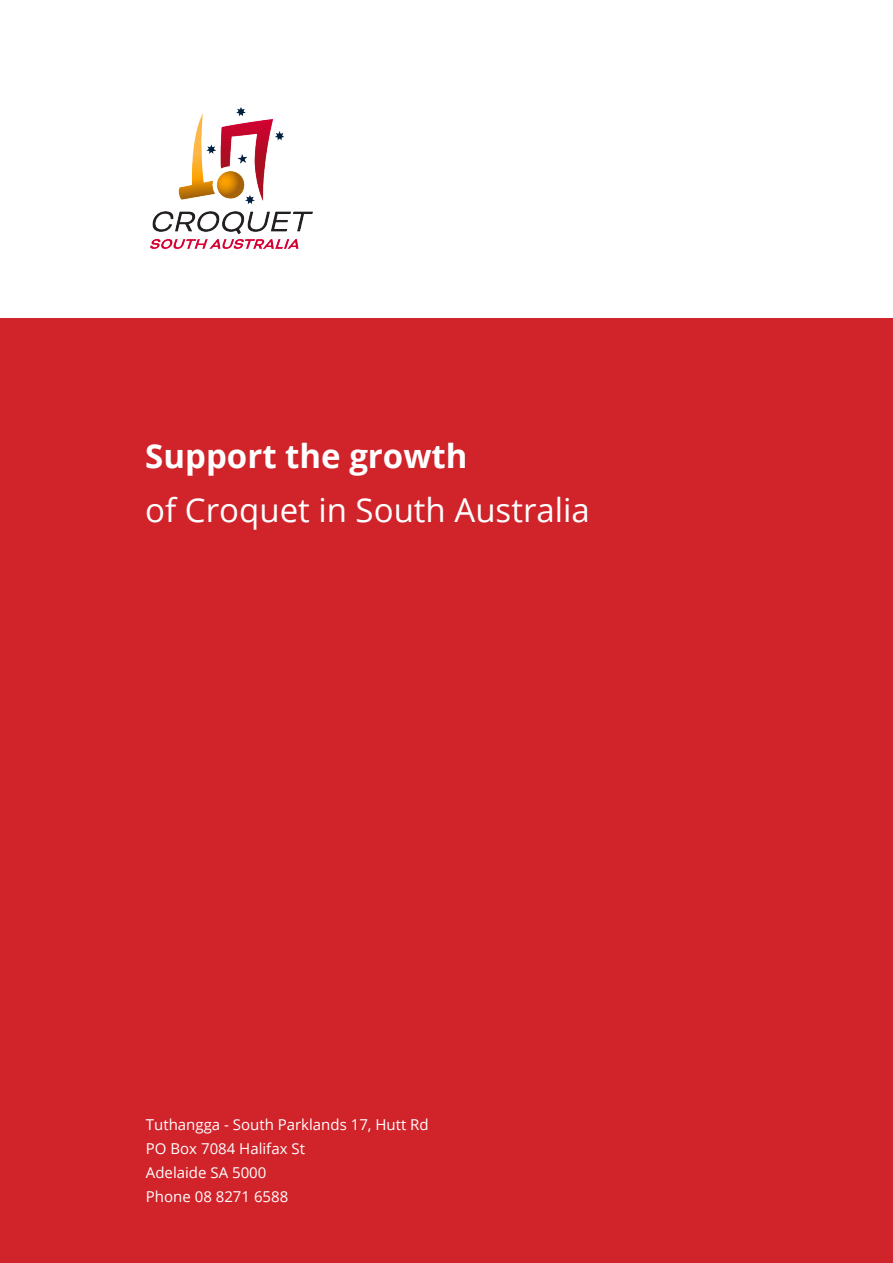
<style>
.page{position:relative;width:893px;height:1263px;background:#fff}
.page>*{position:absolute;margin:0;border:0;box-sizing:border-box;transform-origin:0 0}
.Subtitle_22pt{font:33px "Open Sans";color:#fff}
.Subtitle_22pt-2{font:700 33px "Open Sans";color:#fff}
._10pt_Size_Align_Left_Justify{font:15px "Open Sans";color:#fff}
</style>
<div class="page">
<div style="left:0;top:319px;width:893px;height:944px;background:#d1232a"></div>
<img style="left:150px;top:107px;width:163px;height:142px">
<p class="Subtitle_22pt-2" style="left:145px;top:433px;width:324px">Support the growth</p>
<p class="Subtitle_22pt" style="left:145px;top:487px;width:446px">of Croquet in South Australia</p>
<p class="_10pt_Size_Align_Left_Justify" style="left:146px;top:1114px;width:284px">Tuthangga - South Parklands 17, Hutt Rd</p>
<p class="_10pt_Size_Align_Left_Justify" style="left:146px;top:1138px;width:161px">PO Box 7084 Halifax St</p>
<p class="_10pt_Size_Align_Left_Justify" style="left:146px;top:1162px;width:122px">Adelaide SA 5000</p>
<p class="_10pt_Size_Align_Left_Justify" style="left:146px;top:1186px;width:144px">Phone 08 8271 6588</p>
</div>
